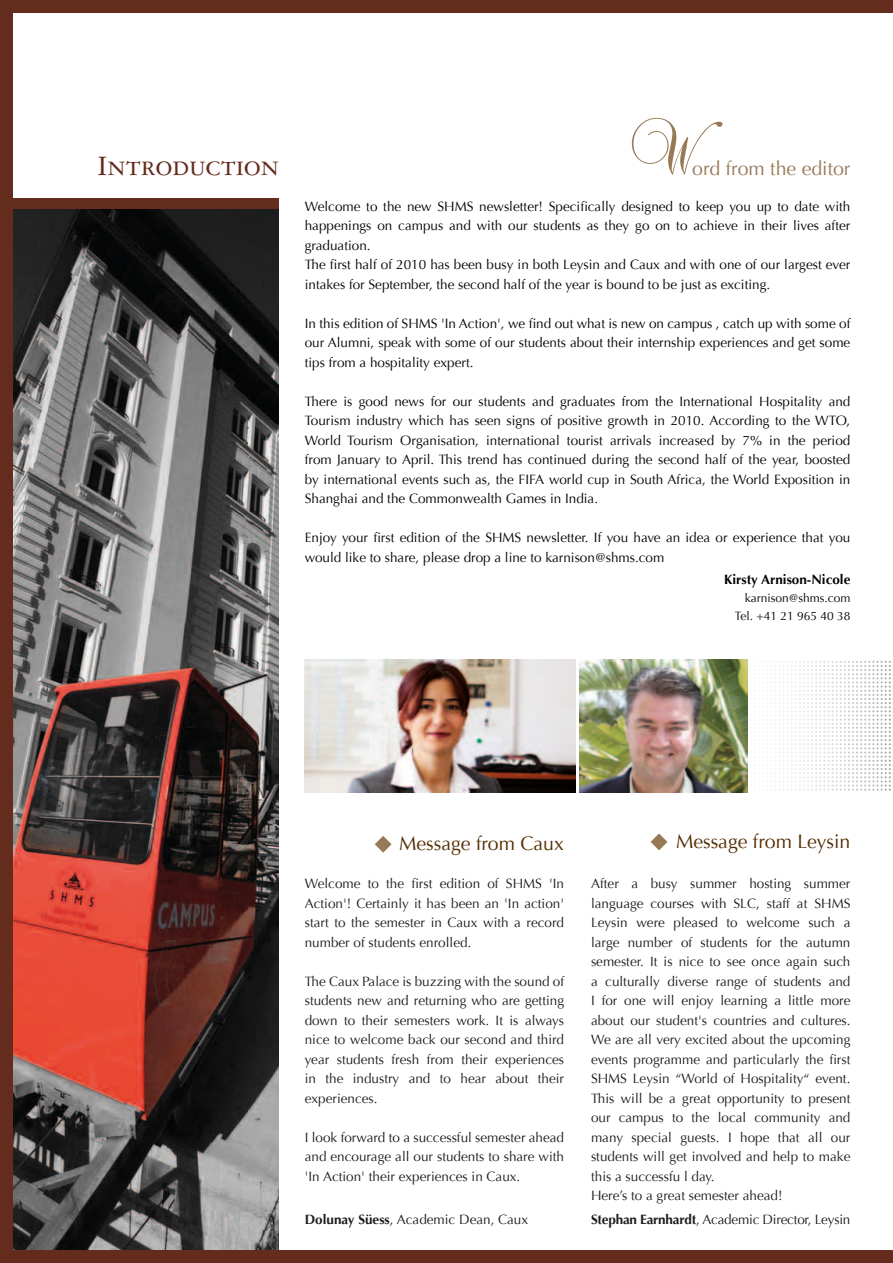
<style>
.page{position:relative;width:893px;height:1263px;background:#fff}
.page>*{position:absolute;margin:0;border:0;box-sizing:border-box;transform-origin:0 0}
.t1{font:57px "Brock Script";color:#987957}
.t2{font:30px "Garamond Three SC";color:#642c1d}
.t3{font:19.5px "Optima";color:#552d00}
.t4{font:19.5px "Optima";color:#987957}
.t5{font:13.5px/19.5px "Optima";color:#1d1d1b;text-align:justify}
.t6{font:13.5px/19.5px "Optima";color:#030501}
.t7{font:700 13.5px "Optima";color:#030501}
.t8{font:12px/18px "Optima";color:#030501;text-align:right}
.s1{font-weight:700}
</style>
<div class="page">
<img style="left:13px;top:209px;width:266px;height:1041px">
<svg style="left:375px;top:836px;width:17px;height:17px"></svg>
<svg style="left:651px;top:833px;width:16px;height:17px"></svg>
<div style="left:0;top:198px;width:279px;height:11px;background:#642c1d"></div>
<svg style="left:747px;top:661px;width:146px;height:130px"></svg>
<img style="left:305px;top:659px;width:270px;height:133px">
<img style="left:580px;top:659px;width:167px;height:133px">
<div style="left:0;top:0;width:893px;height:13px;background:#642c1d"></div>
<div style="left:0;top:1250px;width:893px;height:13px;background:#642c1d"></div>
<div style="left:0;top:0;width:13px;height:1263px;background:#642c1d"></div>
<h2 class="t2" style="left:98px;top:150px;width:183px">Introduction</h2>
<h1 class="t1" style="left:626px;top:108px;width:81px">W</h1>
<h3 class="t4" style="left:692px;top:157px;width:160px">ord from the editor</h3>
<p class="t6" style="left:305px;top:197px;width:547px">Welcome to the new SHMS newsletter! Specifically designed to keep you up to date with happenings on campus and with our students as they go on to achieve in their lives after graduation.<br>The first half of 2010 has been busy in both Leysin and Caux and with one of our largest ever intakes for September, the second half of the year is bound to be just as exciting.</p>
<p class="t6" style="left:305px;top:314px;width:547px;text-align:justify">In this edition of SHMS 'In Action', we find out what is new on campus , catch up with some of our Alumni, speak with some of our students about their internship experiences and get some tips from a hospitality expert.</p>
<p class="t6" style="left:305px;top:392px;width:547px;text-align:justify">There is good news for our students and graduates from the International Hospitality and Tourism industry which has seen signs of positive growth in 2010. According to the WTO, World Tourism Organisation, international tourist arrivals increased by 7% in the period from January to April. This trend has continued during the second half of the year, boosted by international events such as, the FIFA world cup in South Africa, the World Exposition in Shanghai and the Commonwealth Games in India.</p>
<p class="t6" style="left:305px;top:528px;width:547px">Enjoy your first edition of the SHMS newsletter. If you have an idea or experience that you would like to share, please drop a line to karnison@shms.com</p>
<p class="t7" style="left:724px;top:571px;width:128px">Kirsty Arnison-Nicole</p>
<p class="t8" style="left:735px;top:589px;width:117px">karnison@shms.com<br>Tel. +41 21 965 40 38</p>
<h3 class="t3" style="left:399px;top:832px;width:166px">Message from Caux</h3>
<h3 class="t3" style="left:676px;top:830px;width:176px">Message from Leysin</h3>
<p class="t5" style="left:305px;top:874px;width:261px">Welcome to the first edition of SHMS 'In Action'! Certainly it has been an 'In action' start to the semester in Caux with a record number of students enrolled.</p>
<p class="t5" style="left:305px;top:971px;width:261px">The Caux Palace is buzzing with the sound of students new and returning who are getting down to their semesters work. It is always nice to welcome back our second and third year students fresh from their experiences in the industry and to hear about their experiences.</p>
<p class="t5" style="left:305px;top:1127px;width:261px">I look forward to a successful semester ahead and encourage all our students to share with 'In Action' their experiences in Caux.</p>
<p class="t5" style="left:305px;top:1210px;width:225px"><span class="s1">Dolunay Süess</span>, Academic Dean, Caux</p>
<p class="t5" style="left:591px;top:874px;width:261px;text-align:left">After a busy summer hosting summer language courses with SLC, staff at SHMS Leysin were pleased to welcome such a large number of students for the autumn semester. It is nice to see once again such a culturally diverse range of students and I for one will enjoy learning a little more about our student's countries and cultures.<br>We are all very excited about the upcoming events programme and particularly the first SHMS Leysin “World of Hospitality“ event.<br>This will be a great opportunity to present our campus to the local community and many special guests. I hope that all our students will get involved and help to make this a successfu l day.<br>Here’s to a great semester ahead!</p>
<p class="t5" style="left:591px;top:1210px;width:261px"><span class="s1">Stephan Earnhardt</span>, Academic Director, Leysin</p>
</div>
